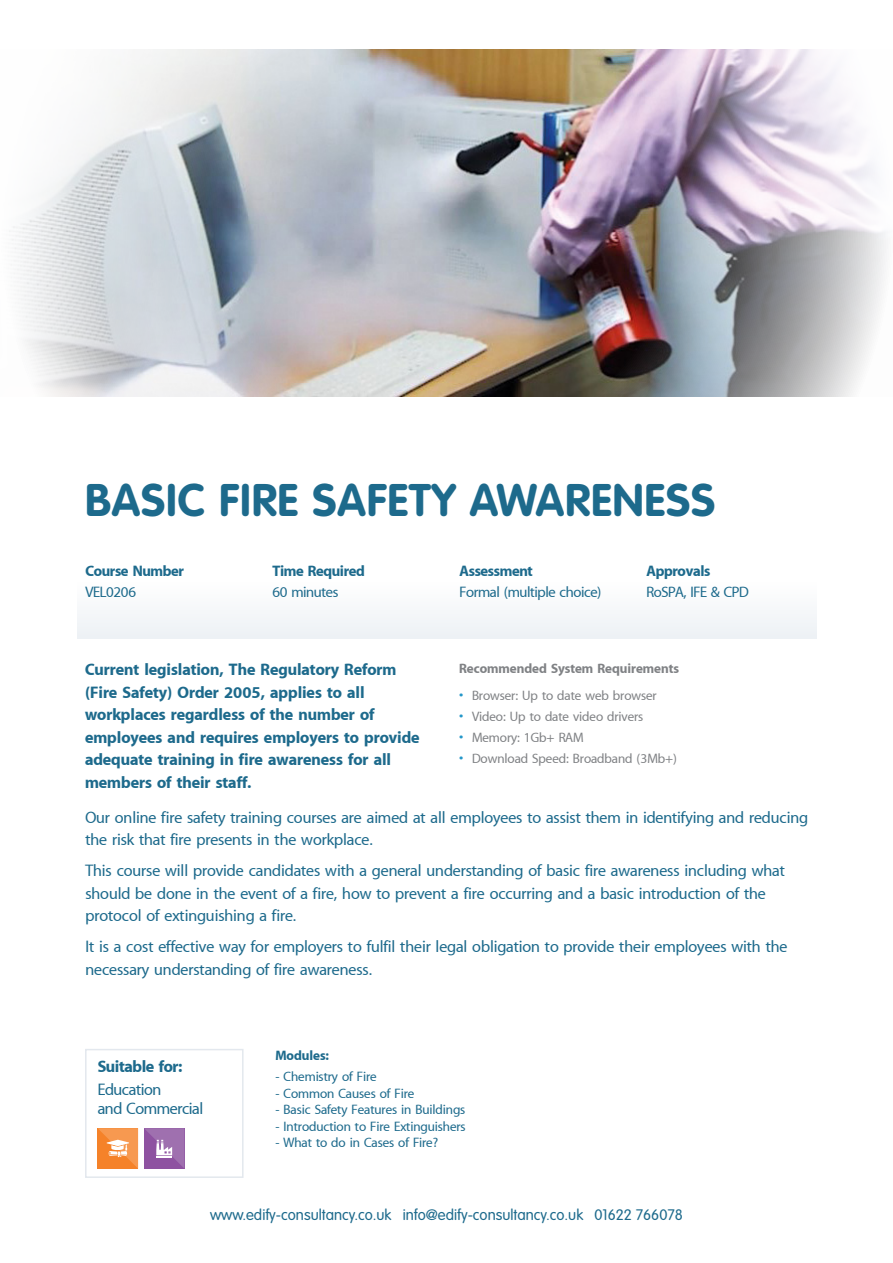
<style>
.page{position:relative;width:893px;height:1263px;background:#fff}
.page>*{position:absolute;margin:0;border:0;box-sizing:border-box;transform-origin:0 0}
.t1{font:700 45px "VAG Rounded";letter-spacing:.02em;color:#1d6a8c}
.t2{font:16.5px/22.5px "Redford";color:#1d6a8c}
.t3{font:700 16.5px/22.5px "Redford";color:#1d6a8c}
.t4{font:16.5px/19.5px "Redford";letter-spacing:-.02em;color:#1d6a8c}
.t5{font:700 16.5px "Redford";letter-spacing:-.02em;color:#1d6a8c}
.t6{font:300 15px "VAG Rounded";color:#1d6a8c}
.t7{font:15px "Redford";letter-spacing:-.02em;color:#1d6a8c}
.t8{font:700 15px "Redford";letter-spacing:-.02em;color:#1d6a8c}
.t9{font:13.5px "Redford";color:#1d6a8c}
.t10{font:13.5px "Redford";color:#808285}
.t11{font:700 13.5px "Redford";color:#808285}
.t12{font:700 13.5px "Redford";color:#1d6a8c}
.s1{font-size:15px;color:#2597c9}
</style>
<div class="page">
<div style="left:77px;top:582px;width:740px;height:56px;background:#f5f7f9"></div>
<img style="left:9px;top:49px;width:877px;height:347px">
<div style="left:85px;top:1049px;width:159px;height:129px;background:#fff;border:2px solid #e3e8ee"></div>
<svg style="left:98px;top:1128px;width:40px;height:41px"></svg>
<svg style="left:144px;top:1128px;width:40px;height:41px"></svg>
<h1 class="t1" style="left:85px;top:474px;width:632px">BASIC FIRE SAFETY AWARENESS</h1>
<p class="t8" style="left:85px;top:563px;width:100px">Course Number</p>
<p class="t7" style="left:85px;top:584px;width:52px">VEL0206</p>
<p class="t8" style="left:272px;top:563px;width:94px">Time Required</p>
<p class="t7" style="left:272px;top:584px;width:67px">60 minutes</p>
<p class="t8" style="left:460px;top:563px;width:75px">Assessment</p>
<p class="t7" style="left:460px;top:584px;width:143px">Formal (multiple choice)</p>
<p class="t8" style="left:647px;top:563px;width:65px">Approvals</p>
<p class="t7" style="left:647px;top:584px;width:104px">RoSPA, IFE &amp; CPD</p>
<p class="t3" style="left:85px;top:659px;width:336px">Current legislation, The Regulatory Reform (Fire Safety) Order 2005, applies to all workplaces regardless of the number of employees and requires employers to provide adequate training in fire awareness for all members of their staff.</p>
<p class="t11" style="left:459px;top:661px;width:221px">Recommended System Requirements</p>
<p class="t10" style="left:459px;top:689px;width:199px"><span class="s1">•</span> Browser: Up to date web browser</p>
<p class="t10" style="left:459px;top:710px;width:186px"><span class="s1">•</span> Video: Up to date video drivers</p>
<p class="t10" style="left:459px;top:731px;width:126px"><span class="s1">•</span> Memory: 1Gb+ RAM</p>
<p class="t10" style="left:459px;top:752px;width:219px"><span class="s1">•</span> Download Speed: Broadband (3Mb+)</p>
<p class="t2" style="left:85px;top:807px;width:724px">Our online fire safety training courses are aimed at all employees to assist them in identifying and reducing the risk that fire presents in the workplace.</p>
<p class="t2" style="left:85px;top:860px;width:701px">This course will provide candidates with a general understanding of basic fire awareness including what should be done in the event of a fire, how to prevent a fire occurring and a basic introduction of the protocol of extinguishing a fire.</p>
<p class="t2" style="left:85px;top:936px;width:703px">It is a cost effective way for employers to fulfil their legal obligation to provide their employees with the necessary understanding of fire awareness.</p>
<p class="t5" style="left:98px;top:1058px;width:86px">Suitable for:</p>
<p class="t4" style="left:98px;top:1080px;width:107px">Education<br>and Commercial</p>
<p class="t12" style="left:275px;top:1049px;width:55px">Modules:</p>
<p class="t9" style="left:275px;top:1070px;width:103px">- Chemistry of Fire</p>
<p class="t9" style="left:275px;top:1086px;width:140px">- Common Causes of Fire</p>
<p class="t9" style="left:275px;top:1103px;width:191px">- Basic Safety Features in Buildings</p>
<p class="t9" style="left:275px;top:1119px;width:192px">- Introduction to Fire Extinguishers</p>
<p class="t9" style="left:275px;top:1136px;width:164px">- What to do in Cases of Fire?</p>
<p class="t6" style="left:210px;top:1206px;width:474px">www.edify-consultancy.co.uk info@edify-consultancy.co.uk 01622 766078</p>
</div>
